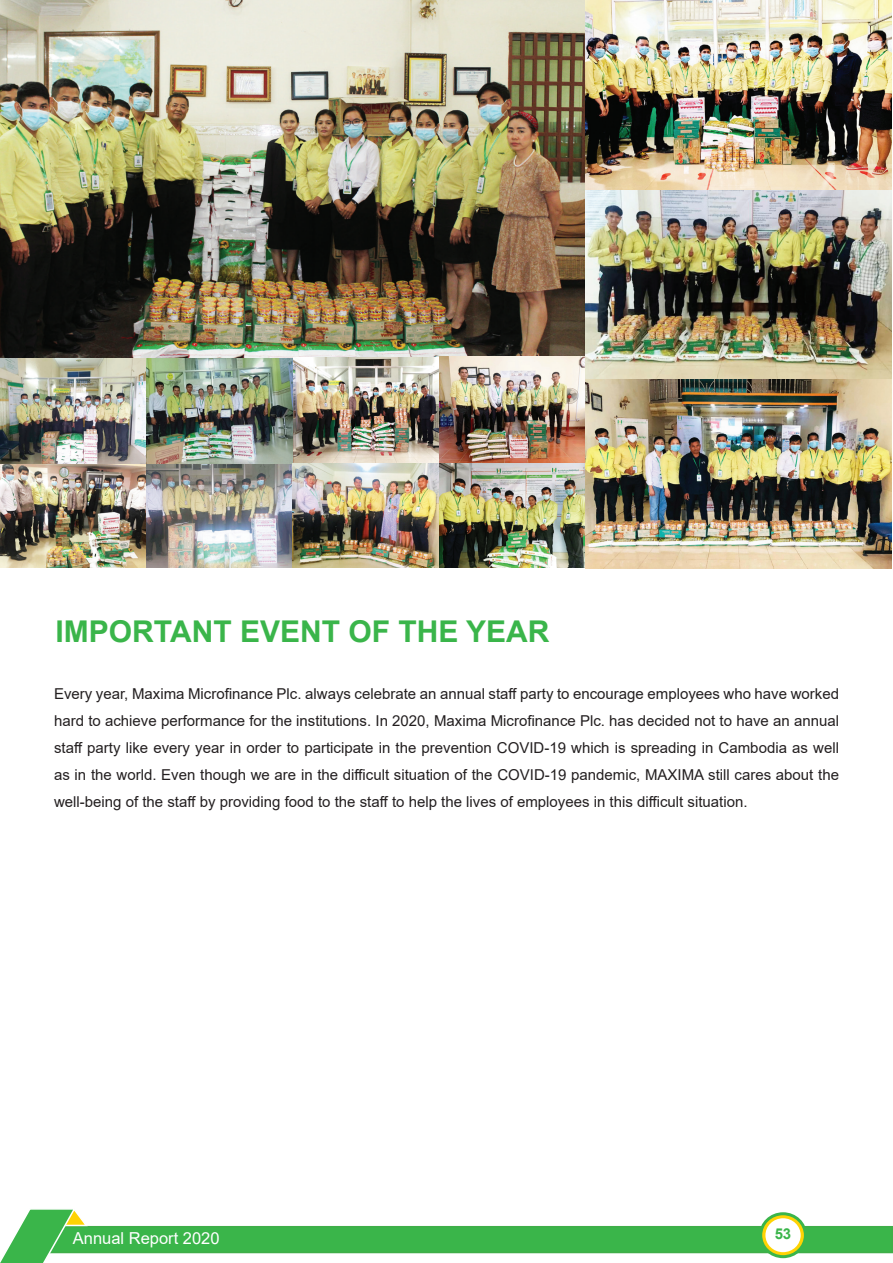
<style>
.page{position:relative;width:893px;height:1263px;background:#fff}
.page>*{position:absolute;margin:0;border:0;box-sizing:border-box;transform-origin:0 0}
.t1{font:700 30px "Arial";color:#3ab54a}
.t2{font:16.5px "Arial";color:#fff}
.t3{font:15px/27px "Arial";color:#231f20;text-align:justify}
.t4{font:700 15px "Arial";color:#3ab54a}
</style>
<div class="page">
<div style="left:26px;top:1227px;width:866px;height:25px;background:#3ab54a"></div>
<div style="left:25px;top:1226px;width:868px;height:27px;border:2px solid #40ae49"></div>
<svg style="left:761px;top:1214px;width:44px;height:43px"></svg>
<div style="left:759px;top:1212px;width:48px;height:46px;border:3px solid #3ab54a;border-radius:50%"></div>
<div style="left:767px;top:1220px;width:32px;height:31px;background:#fff;border-radius:50%"></div>
<div style="left:765px;top:1218px;width:36px;height:34px;border:3px solid #fff;border-radius:50%"></div>
<svg style="left:0;top:1209px;width:88px;height:54px"></svg>
<img style="left:0;top:0;width:891px;height:568px">
<h1 class="t1" style="left:56px;top:610px;width:495px">IMPORTANT EVENT OF THE YEAR</h1>
<p class="t3" style="left:54px;top:681px;width:786px">Every year, Maxima Microfinance Plc. always celebrate an annual staff party to encourage employees who have worked hard to achieve performance for the institutions. In 2020, Maxima Microfinance Plc. has decided not to have an annual staff party like every year in order to participate in the prevention COVID-19 which is spreading in Cambodia as well as in the world. Even though we are in the difficult situation of the COVID-19 pandemic, MAXIMA still cares about the well-being of the staff by providing food to the staff to help the lives of employees in this difficult situation.</p>
<p class="t2" style="left:73px;top:1227px;width:148px">Annual Report 2020</p>
<p class="t4" style="left:775px;top:1223px;width:18px">53</p>
</div>
